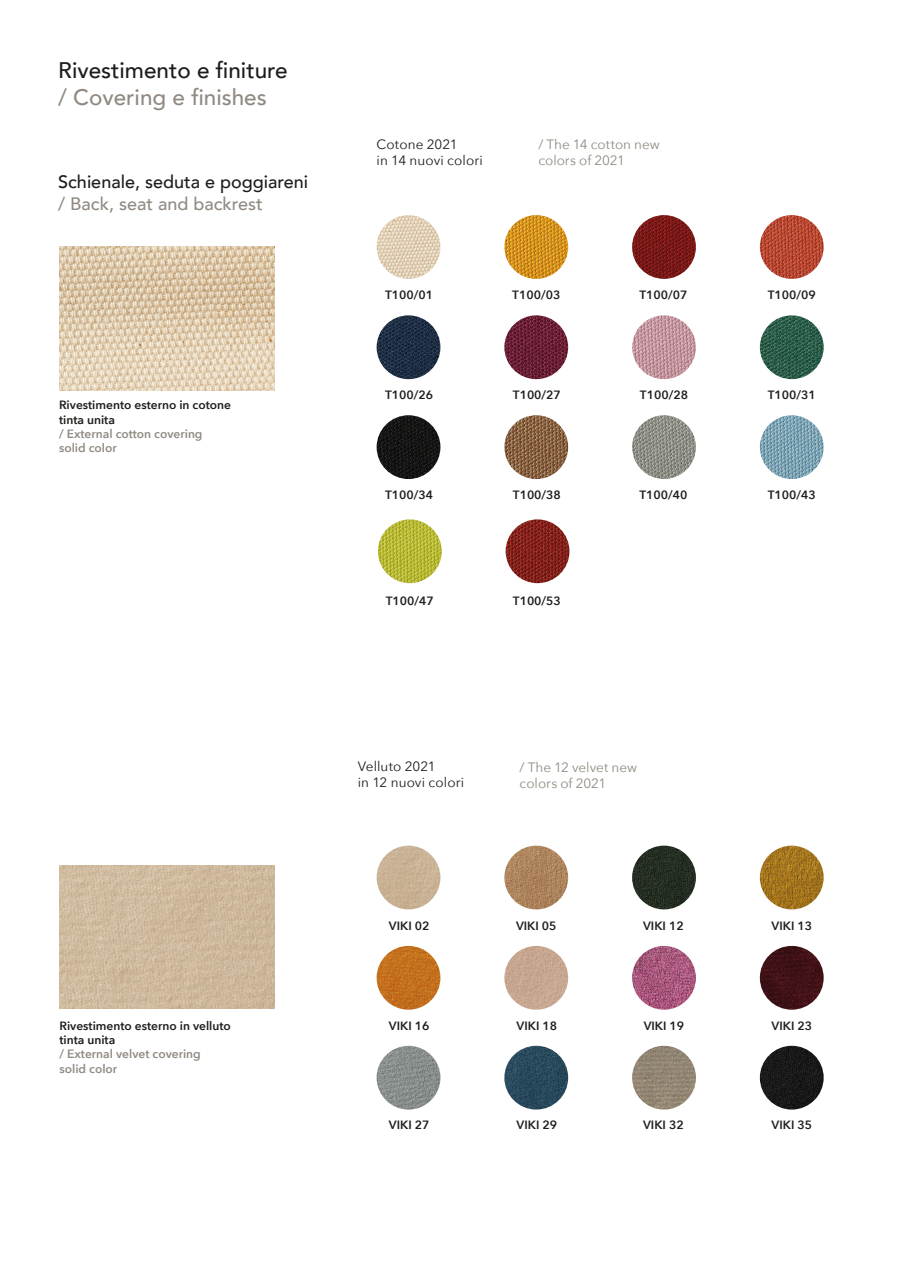
<style>
.page{position:relative;width:902px;height:1272px;background:#fff}
.page>*{position:absolute;margin:0;border:0;box-sizing:border-box;transform-origin:0 0}
.t1{font:500 22.5px "Avenir";color:#1d1d1b}
.t2{font:500 22.5px "Avenir";color:#918a82}
.t3{font:500 18px "Avenir";color:#1d1d1b}
.t4{font:500 18px "Avenir";color:#918a82}
.t5{font:13.5px "Avenir Next";color:#918b82}
.t6{font:13.5px "Avenir Next";letter-spacing:.01em;color:#1d1d1b}
.t7{font:600 12px "Avenir Next";color:#1d1d1b}
.t8{font:600 12px "Avenir Next";color:#918a82}
</style>
<div class="page">
<img style="left:376px;top:215px;width:64px;height:64px;border-radius:32px">
<img style="left:504px;top:215px;width:64px;height:64px;border-radius:32px">
<img style="left:632px;top:215px;width:63px;height:64px;border-radius:32px">
<img style="left:759px;top:215px;width:64px;height:64px;border-radius:32px">
<img style="left:376px;top:315px;width:64px;height:64px;border-radius:32px">
<img style="left:504px;top:315px;width:64px;height:64px;border-radius:32px">
<img style="left:632px;top:315px;width:63px;height:64px;border-radius:32px">
<img style="left:759px;top:315px;width:64px;height:64px;border-radius:32px">
<img style="left:376px;top:415px;width:64px;height:64px;border-radius:32px">
<img style="left:504px;top:415px;width:64px;height:64px;border-radius:32px">
<img style="left:632px;top:415px;width:63px;height:64px;border-radius:32px">
<img style="left:759px;top:415px;width:64px;height:64px;border-radius:32px">
<img style="left:378px;top:519px;width:63px;height:64px;border-radius:32px">
<img style="left:505px;top:519px;width:64px;height:64px;border-radius:32px">
<img style="left:59px;top:247px;width:215px;height:143px">
<img style="left:59px;top:865px;width:215px;height:143px">
<img style="left:376px;top:845px;width:64px;height:64px;border-radius:32px">
<img style="left:504px;top:845px;width:64px;height:64px;border-radius:32px">
<img style="left:632px;top:845px;width:63px;height:64px;border-radius:32px">
<img style="left:759px;top:845px;width:64px;height:64px;border-radius:32px">
<img style="left:376px;top:945px;width:64px;height:64px;border-radius:32px">
<img style="left:504px;top:945px;width:64px;height:64px;border-radius:32px">
<img style="left:632px;top:945px;width:63px;height:64px;border-radius:32px">
<img style="left:759px;top:945px;width:64px;height:64px;border-radius:32px">
<img style="left:376px;top:1045px;width:64px;height:64px;border-radius:32px">
<img style="left:504px;top:1045px;width:64px;height:64px;border-radius:32px">
<img style="left:632px;top:1045px;width:63px;height:64px;border-radius:32px">
<img style="left:759px;top:1045px;width:64px;height:64px;border-radius:32px">
<p class="t1" style="left:58px;top:50px;width:231px">Rivestimento e finiture</p>
<p class="t2" style="left:58px;top:77px;width:210px">/ Covering e finishes</p>
<p class="t3" style="left:58px;top:166px;width:251px">Schienale, seduta e poggiareni</p>
<p class="t4" style="left:58px;top:188px;width:206px">/ Back, seat and backrest</p>
<p class="t7" style="left:59px;top:395px;width:173px">Rivestimento esterno in cotone</p>
<p class="t7" style="left:59px;top:409px;width:57px">tinta unita</p>
<p class="t8" style="left:59px;top:423px;width:145px">/ External cotton covering</p>
<p class="t8" style="left:59px;top:438px;width:59px">solid color</p>
<p class="t6" style="left:376px;top:133px;width:83px">Cotone 2021</p>
<p class="t6" style="left:376px;top:149px;width:108px">in 14 nuovi colori</p>
<p class="t5" style="left:538px;top:133px;width:123px">/ The 14 cotton new</p>
<p class="t5" style="left:538px;top:149px;width:88px">colors of 2021</p>
<p class="t7" style="left:385px;top:284px;width:50px">T100/01</p>
<p class="t7" style="left:512px;top:284px;width:50px">T100/03</p>
<p class="t7" style="left:639px;top:284px;width:50px">T100/07</p>
<p class="t7" style="left:767px;top:284px;width:50px">T100/09</p>
<p class="t7" style="left:385px;top:384px;width:50px">T100/26</p>
<p class="t7" style="left:513px;top:384px;width:50px">T100/27</p>
<p class="t7" style="left:640px;top:384px;width:50px">T100/28</p>
<p class="t7" style="left:767px;top:384px;width:50px">T100/31</p>
<p class="t7" style="left:385px;top:484px;width:50px">T100/34</p>
<p class="t7" style="left:513px;top:484px;width:50px">T100/38</p>
<p class="t7" style="left:639px;top:484px;width:50px">T100/40</p>
<p class="t7" style="left:767px;top:484px;width:50px">T100/43</p>
<p class="t7" style="left:386px;top:591px;width:50px">T100/47</p>
<p class="t7" style="left:513px;top:591px;width:50px">T100/53</p>
<p class="t7" style="left:59px;top:1015px;width:173px">Rivestimento esterno in velluto</p>
<p class="t7" style="left:59px;top:1029px;width:57px">tinta unita</p>
<p class="t8" style="left:59px;top:1043px;width:143px">/ External velvet covering</p>
<p class="t8" style="left:59px;top:1058px;width:59px">solid color</p>
<p class="t6" style="left:358px;top:755px;width:79px">Velluto 2021</p>
<p class="t6" style="left:358px;top:771px;width:108px">in 12 nuovi colori</p>
<p class="t5" style="left:519px;top:755px;width:119px">/ The 12 velvet new</p>
<p class="t5" style="left:519px;top:771px;width:88px">colors of 2021</p>
<p class="t7" style="left:389px;top:915px;width:42px">VIKI 02</p>
<p class="t7" style="left:516px;top:915px;width:42px">VIKI 05</p>
<p class="t7" style="left:643px;top:915px;width:42px">VIKI 12</p>
<p class="t7" style="left:771px;top:915px;width:42px">VIKI 13</p>
<p class="t7" style="left:389px;top:1015px;width:42px">VIKI 16</p>
<p class="t7" style="left:516px;top:1015px;width:42px">VIKI 18</p>
<p class="t7" style="left:643px;top:1015px;width:42px">VIKI 19</p>
<p class="t7" style="left:771px;top:1015px;width:42px">VIKI 23</p>
<p class="t7" style="left:389px;top:1114px;width:42px">VIKI 27</p>
<p class="t7" style="left:516px;top:1114px;width:42px">VIKI 29</p>
<p class="t7" style="left:643px;top:1114px;width:42px">VIKI 32</p>
<p class="t7" style="left:771px;top:1114px;width:42px">VIKI 35</p>
</div>
